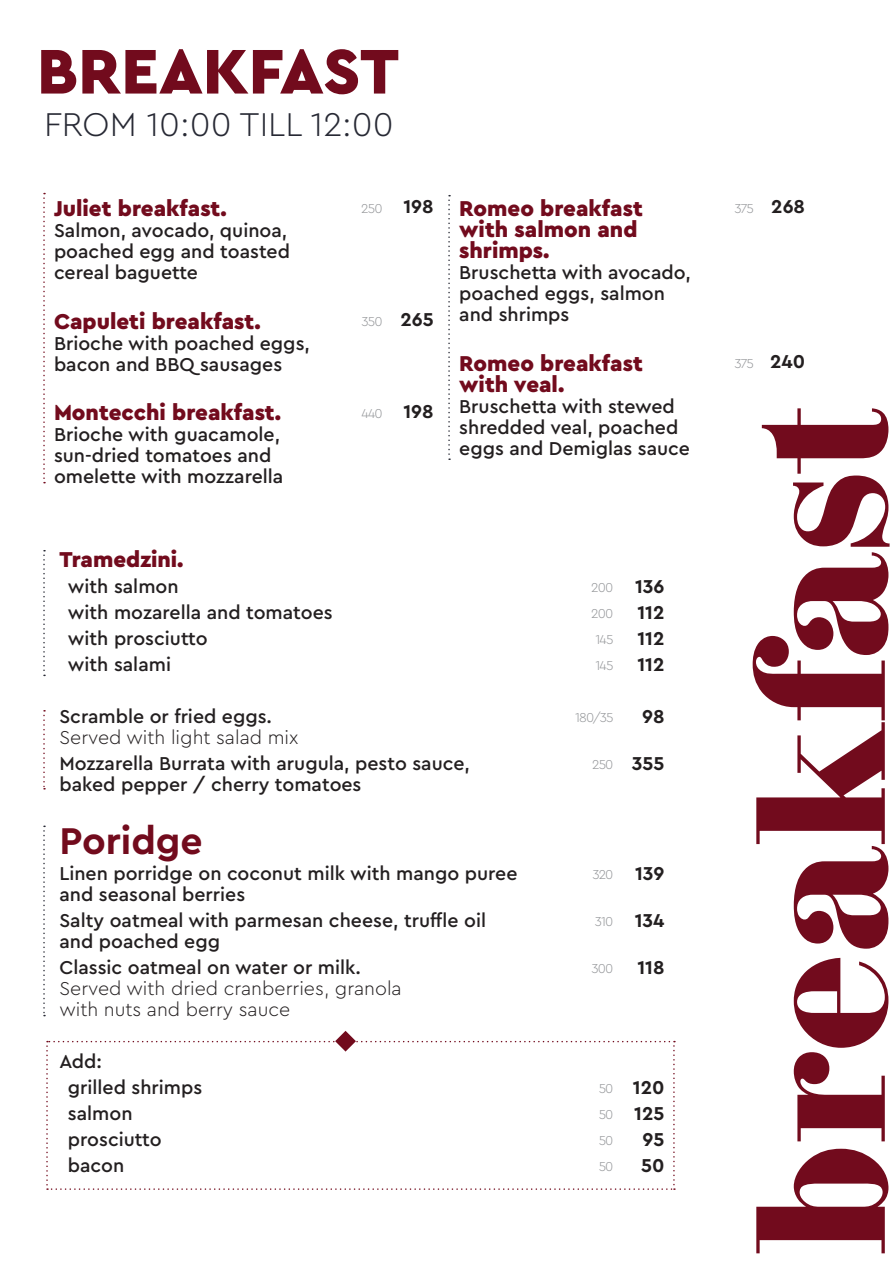
<style>
.page{position:relative;width:893px;height:1263px;background:#fff}
.page>*{position:absolute;margin:0;border:0;box-sizing:border-box;transform-origin:0 0}
.t1{font:900 66px "Cera Pro";color:#720b1d}
.t2{font:700 39px "Cera Pro";color:#720b1d}
.t3{font:300 34.5px "Cera Pro";color:#272934}
.t4{font:900 22.5px/21px "Cera Pro";color:#720b1d}
.t5{font:500 19.5px/21px "Cera Pro";color:#231f20}
.t6{font:300 19.5px "Cera Pro";color:#231f20}
.t7{font:700 19.5px "Cera Pro";color:#231f20}
.t8{font:300 13.5px "Cera Pro";letter-spacing:-.06em;color:#939598}
</style>
<div class="page">
<svg style="left:448px;top:195px;width:2px;height:265px"></svg>
<svg style="left:43px;top:193px;width:2px;height:290px"></svg>
<svg style="left:43px;top:550px;width:2px;height:126px"></svg>
<svg style="left:43px;top:710px;width:2px;height:79px"></svg>
<svg style="left:43px;top:825px;width:2px;height:191px"></svg>
<svg style="left:46px;top:1031px;width:629px;height:159px"></svg>
<svg style="left:753px;top:408px;width:136px;height:845px"></svg>
<p class="t1" style="left:37px;top:28px;width:364px">BREAKFAST</p>
<p class="t3" style="left:44px;top:101px;width:351px">FROM 10:00 TILL 12:00</p>
<p class="t4" style="left:54px;top:197px;width:174px">Juliet breakfast.</p>
<p class="t5" style="left:54px;top:219px;width:237px">Salmon, avocado, quinoa, poached egg and toasted</p>
<p class="t5" style="left:54px;top:261px;width:146px">cereal baguette</p>
<p class="t4" style="left:54px;top:310px;width:208px">Capuleti breakfast.</p>
<p class="t5" style="left:54px;top:332px;width:257px">Brioche with poached eggs, bacon and BBQ sausages</p>
<p class="t4" style="left:54px;top:401px;width:229px">Montecchi breakfast.</p>
<p class="t5" style="left:54px;top:423px;width:228px">Brioche with guacamole,</p>
<p class="t5" style="left:54px;top:444px;width:219px">sun-dried tomatoes and</p>
<p class="t5" style="left:54px;top:465px;width:231px">omelette with mozzarella</p>
<p class="t8" style="left:361px;top:200px;width:23px">250</p>
<p class="t7" style="left:403px;top:194px;width:32px">198</p>
<p class="t8" style="left:361px;top:312px;width:23px">350</p>
<p class="t7" style="left:400px;top:307px;width:35px">265</p>
<p class="t8" style="left:361px;top:404px;width:23px">440</p>
<p class="t7" style="left:403px;top:398px;width:32px">198</p>
<p class="t4" style="left:459px;top:197px;width:185px">Romeo breakfast</p>
<p class="t4" style="left:459px;top:218px;width:180px">with salmon and shrimps.</p>
<p class="t5" style="left:459px;top:261px;width:233px">Bruschetta with avocado, poached eggs, salmon</p>
<p class="t5" style="left:459px;top:303px;width:112px">and shrimps</p>
<p class="t4" style="left:459px;top:352px;width:185px">Romeo breakfast</p>
<p class="t4" style="left:459px;top:373px;width:107px">with veal.</p>
<p class="t5" style="left:459px;top:395px;width:232px">Bruschetta with stewed shredded veal, poached eggs and Demiglas sauce</p>
<p class="t4" style="left:59px;top:548px;width:126px">Tramedzini.</p>
<p class="t5" style="left:68px;top:575px;width:112px">with salmon</p>
<p class="t8" style="left:591px;top:579px;width:24px">200</p>
<p class="t7" style="left:635px;top:573px;width:31px">136</p>
<p class="t5" style="left:68px;top:601px;width:266px">with mozarella and tomatoes</p>
<p class="t8" style="left:591px;top:605px;width:24px">200</p>
<p class="t7" style="left:637px;top:599px;width:29px">112</p>
<p class="t5" style="left:68px;top:627px;width:141px">with prosciutto</p>
<p class="t8" style="left:595px;top:631px;width:20px">145</p>
<p class="t7" style="left:637px;top:625px;width:29px">112</p>
<p class="t5" style="left:68px;top:653px;width:105px">with salami</p>
<p class="t8" style="left:595px;top:657px;width:20px">145</p>
<p class="t7" style="left:637px;top:651px;width:29px">112</p>
<p class="t5" style="left:59px;top:705px;width:214px">Scramble or fried eggs.</p>
<p class="t6" style="left:59px;top:724px;width:241px">Served with light salad mix</p>
<p class="t8" style="left:575px;top:709px;width:40px">180/35</p>
<p class="t7" style="left:642px;top:703px;width:24px">98</p>
<p class="t5" style="left:59px;top:752px;width:412px">Mozzarella Burrata with arugula, pesto sauce,</p>
<p class="t5" style="left:59px;top:773px;width:304px">baked pepper / cherry tomatoes</p>
<p class="t2" style="left:59px;top:814px;width:145px">Poridge</p>
<p class="t5" style="left:59px;top:862px;width:460px">Linen porridge on coconut milk with mango puree</p>
<p class="t5" style="left:59px;top:883px;width:187px">and seasonal berries</p>
<p class="t5" style="left:59px;top:909px;width:428px">Salty oatmeal with parmesan cheese, truffle oil</p>
<p class="t5" style="left:59px;top:930px;width:162px">and poached egg</p>
<p class="t5" style="left:59px;top:956px;width:303px">Classic oatmeal on water or milk.</p>
<p class="t6" style="left:59px;top:975px;width:344px">Served with dried cranberries, granola</p>
<p class="t6" style="left:59px;top:996px;width:232px">with nuts and berry sauce</p>
<p class="t8" style="left:592px;top:756px;width:23px">250</p>
<p class="t7" style="left:632px;top:750px;width:34px">355</p>
<p class="t8" style="left:592px;top:866px;width:23px">320</p>
<p class="t7" style="left:635px;top:860px;width:31px">139</p>
<p class="t8" style="left:595px;top:913px;width:20px">310</p>
<p class="t7" style="left:635px;top:907px;width:31px">134</p>
<p class="t8" style="left:591px;top:960px;width:23px">300</p>
<p class="t7" style="left:637px;top:954px;width:29px">118</p>
<p class="t5" style="left:59px;top:1050px;width:44px">Add:</p>
<p class="t5" style="left:68px;top:1076px;width:136px">grilled shrimps</p>
<p class="t8" style="left:599px;top:1080px;width:16px">50</p>
<p class="t7" style="left:633px;top:1074px;width:33px">120</p>
<p class="t5" style="left:68px;top:1102px;width:66px">salmon</p>
<p class="t8" style="left:599px;top:1106px;width:16px">50</p>
<p class="t7" style="left:634px;top:1100px;width:32px">125</p>
<p class="t5" style="left:68px;top:1128px;width:95px">prosciutto</p>
<p class="t8" style="left:599px;top:1132px;width:16px">50</p>
<p class="t7" style="left:642px;top:1126px;width:23px">95</p>
<p class="t5" style="left:68px;top:1154px;width:58px">bacon</p>
<p class="t8" style="left:599px;top:1158px;width:16px">50</p>
<p class="t7" style="left:641px;top:1152px;width:25px">50</p>
<p class="t8" style="left:735px;top:200px;width:21px">375</p>
<p class="t7" style="left:771px;top:194px;width:35px">268</p>
<p class="t8" style="left:735px;top:354px;width:21px">375</p>
<p class="t7" style="left:770px;top:349px;width:37px">240</p>
</div>
